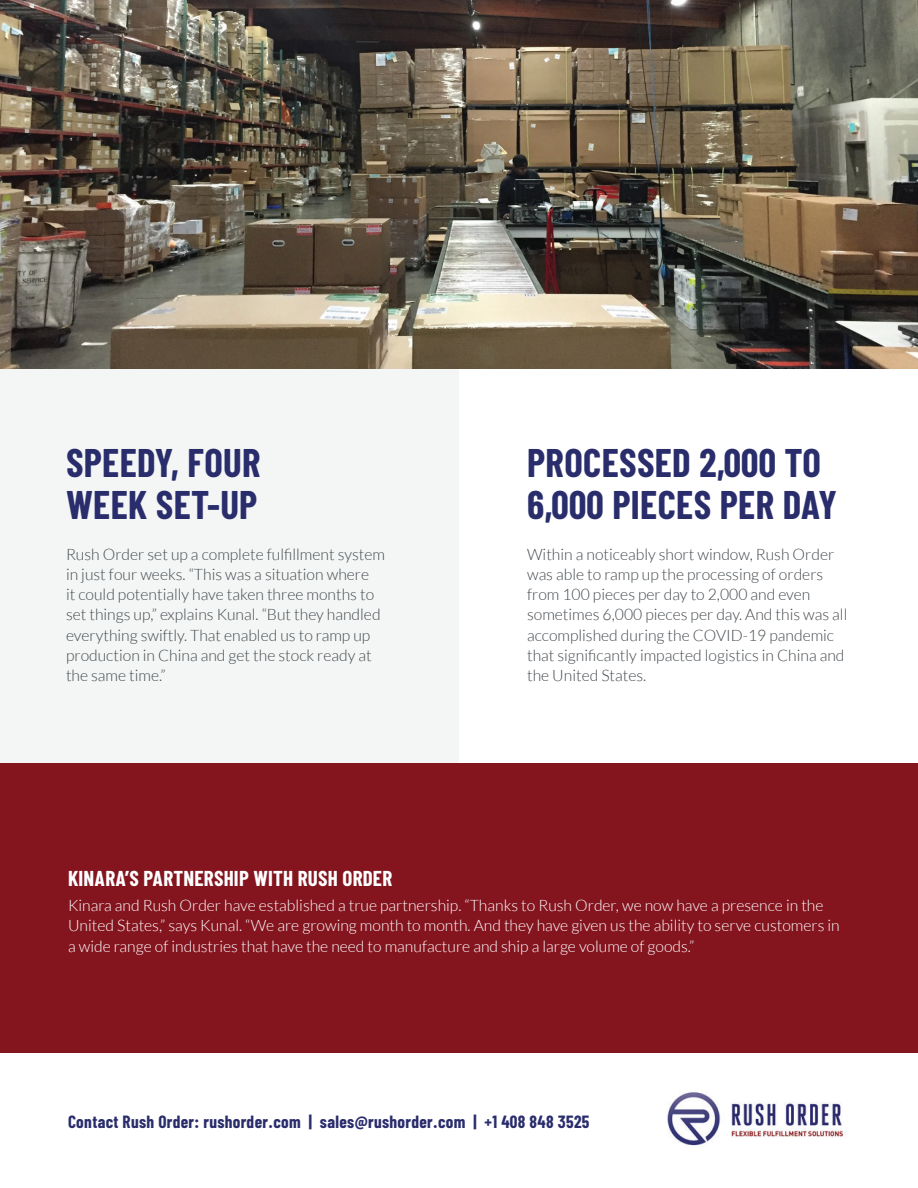
<style>
.page{position:relative;width:918px;height:1188px;background:#fff}
.page>*{position:absolute;margin:0;border:0;box-sizing:border-box;transform-origin:0 0}
.t1{font:700 39px/42px "Barlow Condensed";letter-spacing:.01em;color:#2a2d6c}
.t2{font:700 21px "Barlow Condensed";letter-spacing:.01em;color:#fff}
.t3{font:700 17.25px "Barlow Condensed";letter-spacing:.02em;color:#2a2d6c}
.t4{font:300 15.75px/20.2px "Lato";color:#41474c}
.t5{font:300 15.75px/20.2px "Lato";color:#fff}
</style>
<div class="page">
<div style="left:0;top:368px;width:458px;height:398px;background:#f4f6f5"></div>
<img style="left:667px;top:1092px;width:179px;height:54px">
<div style="left:0;top:763px;width:918px;height:289px;background:#84151f"></div>
<img style="left:0;top:0;width:918px;height:368px">
<h1 class="t1" style="left:66px;top:441px;width:196px">SPEEDY, FOUR<br>WEEK SET-UP</h1>
<p class="t4" style="left:66px;top:544px;width:321px">Rush Order set up a complete fulfillment system in just four weeks. “This was a situation where<br>it could potentially have taken three months to set things up,” explains Kunal. “But they handled everything swiftly. That enabled us to ramp up production in China and get the stock ready at the same time.”</p>
<h1 class="t1" style="left:527px;top:441px;width:312px">PROCESSED 2,000 TO<br>6,000 PIECES PER DAY</h1>
<p class="t4" style="left:527px;top:544px;width:322px">Within a noticeably short window, Rush Order was able to ramp up the processing of orders from 100 pieces per day to 2,000 and even sometimes 6,000 pieces per day. And this was all accomplished during the COVID-19 pandemic that significantly impacted logistics in China and the United States.</p>
<h2 class="t2" style="left:68px;top:865px;width:326px">KINARA’S PARTNERSHIP WITH RUSH ORDER</h2>
<p class="t5" style="left:68px;top:895px;width:773px">Kinara and Rush Order have established a true partnership. “Thanks to Rush Order, we now have a presence in the<br>United States,” says Kunal. “We are growing month to month. And they have given us the ability to serve customers in a wide range of industries that have the need to manufacture and ship a large volume of goods.”</p>
<p class="t3" style="left:68px;top:1111px;width:523px">Contact Rush Order: rushorder.com | sales@rushorder.com | +1 408 848 3525</p>
</div>
